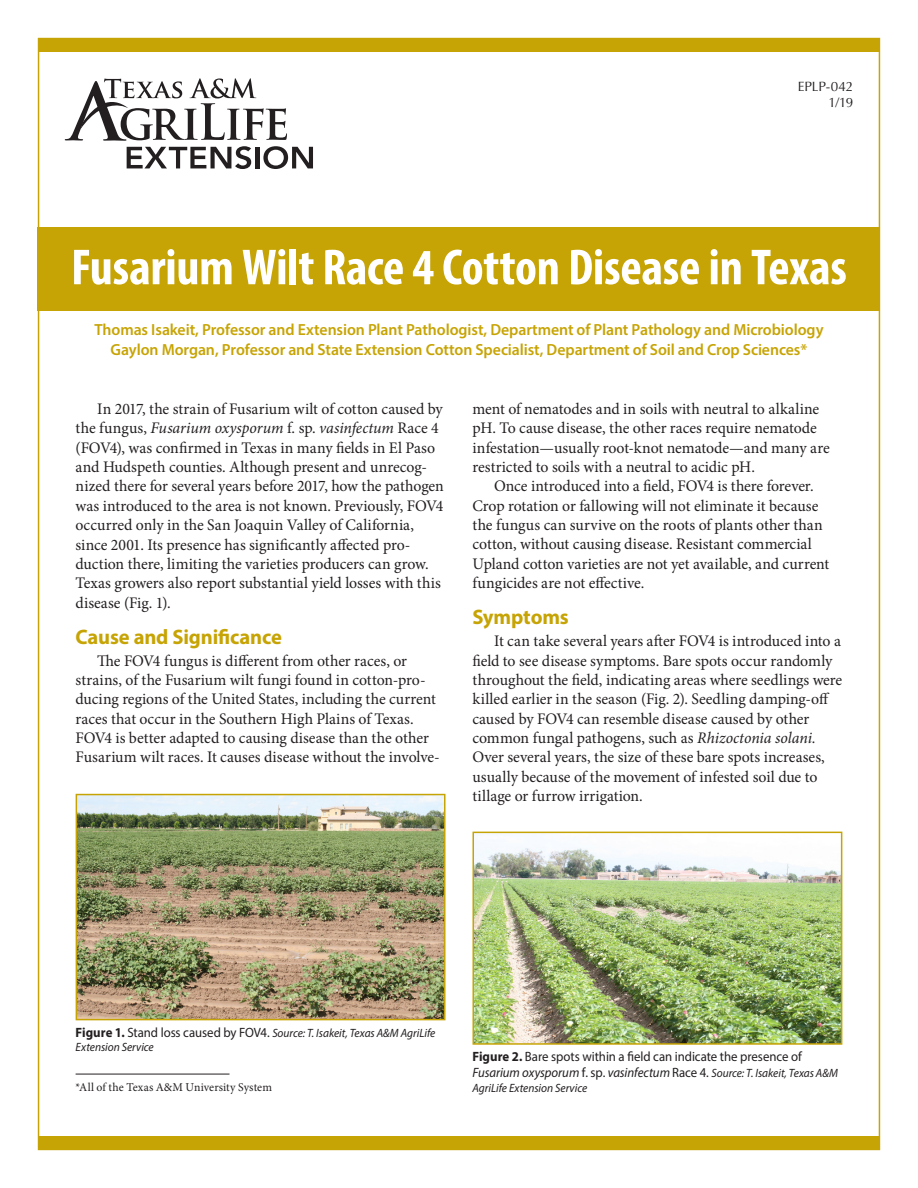
<style>
.page{position:relative;width:918px;height:1188px;background:#fff}
.page>*{position:absolute;margin:0;border:0;box-sizing:border-box;transform-origin:0 0}
.t1{font:700 condensed 51px "Myriad Pro";letter-spacing:-.005em;color:#fff}
.heading1{font:700 21px "Myriad Pro";letter-spacing:-.01em;color:#c7a405}
.body_text{font:16.2px/19.4px "Minion Pro";color:#231f20}
.authors{font:600 16.2px "Myriad Pro";letter-spacing:-.005em;color:#c7a405}
.captions{font:13.5px/16.2px "Myriad Pro";letter-spacing:-.005em;color:#231f20;scale:.95 1}
.pub_number{font:13.5px "Optima";letter-spacing:-.01em;color:#231f20}
.captions-2{font:italic 12px/14.4px "Myriad Pro";color:#231f20;scale:.95 1}
.author_info{font:12px "Minion Pro";letter-spacing:.005em;color:#231f20}
.s1{font-style:italic}
.s2{font-weight:700;font-style:normal;font-size:13.5px}
.s3{font-style:normal;font-size:13.5px}
.s4{font-weight:700}
.s5{font-style:italic;font-size:12px}
</style>
<div class="page">
<div style="left:38px;top:38px;width:842px;height:1112px;background:#fff;border:2px solid #c7a405"></div>
<div style="left:39px;top:39px;width:841px;height:13px;background:#c7a405"></div>
<svg style="left:65px;top:78px;width:248px;height:91px"></svg>
<div style="left:38px;top:227px;width:842px;height:83px;background:#c7a405"></div>
<div style="left:39px;top:1136px;width:840px;height:13px;background:#c7a405"></div>
<hr style="left:76px;top:1074px;width:154px;height:1px;background:#231f20">
<img style="left:79px;top:797px;width:364px;height:220px">
<div style="left:76px;top:794px;width:370px;height:226px;border:2px solid #c7a405"></div>
<img style="left:475px;top:847px;width:364px;height:195px">
<div style="left:472px;top:832px;width:370px;height:213px;border:2px solid #c7a405"></div>
<p class="pub_number" style="left:798px;top:78px;width:57px">EPLP-042</p>
<p class="pub_number" style="left:829px;top:94px;width:26px">1/19</p>
<p class="t1" style="left:71px;top:235px;width:777px">Fusarium Wilt Race 4 Cotton Disease in Texas</p>
<p class="authors" style="left:94px;top:320px;width:731px">Thomas Isakeit, Professor and Extension Plant Pathologist, Department of Plant Pathology and Microbiology</p>
<p class="authors" style="left:111px;top:339px;width:698px">Gaylon Morgan, Professor and State Extension Cotton Specialist, Department of Soil and Crop Sciences*</p>
<p class="body_text" style="left:76px;top:399px;width:370px;text-indent:22px">In 2017, the strain of Fusarium wilt of cotton caused by the fungus, <span class="s1">Fusarium oxysporum</span> f. sp. <span class="s1">vasinfectum</span> Race 4 (FOV4), was confirmed in Texas in many fields in El Paso and Hudspeth counties. Although present and unrecog&shy;nized there for several years before 2017, how the pathogen was introduced to the area is not known. Previously, FOV4 occurred only in the San Joaquin Valley of California, since 2001. Its presence has significantly affected pro&shy;duction there, limiting the varieties producers can grow.<br>Texas growers also report substantial yield losses with this disease (Fig. 1).</p>
<p class="heading1" style="left:76px;top:623px;width:208px">Cause and Significance</p>
<p class="body_text" style="left:76px;top:651px;width:366px;text-indent:22px">The FOV4 fungus is different from other races, or strains, of the Fusarium wilt fungi found in cotton-pro&shy;ducing regions of the United States, including the current races that occur in the Southern High Plains of Texas.<br>FOV4 is better adapted to causing disease than the other Fusarium wilt races. It causes disease without the involve-</p>
<p class="body_text" style="left:472px;top:399px;width:359px">ment of nematodes and in soils with neutral to alkaline pH. To cause disease, the other races require nematode infestation—usually root-knot nematode—and many are restricted to soils with a neutral to acidic pH.</p>
<p class="body_text" style="left:472px;top:477px;width:358px;text-indent:22px">Once introduced into a field, FOV4 is there forever.<br>Crop rotation or fallowing will not eliminate it because the fungus can survive on the roots of plants other than cotton, without causing disease. Resistant commercial Upland cotton varieties are not yet available, and current fungicides are not effective.</p>
<p class="heading1" style="left:472px;top:603px;width:98px">Symptoms</p>
<p class="body_text" style="left:472px;top:631px;width:371px;text-indent:22px">It can take several years after FOV4 is introduced into a field to see disease symptoms. Bare spots occur randomly throughout the field, indicating areas where seedlings were killed earlier in the season (Fig. 2). Seedling damping-off caused by FOV4 can resemble disease caused by other common fungal pathogens, such as <span class="s1">Rhizoctonia solani.<br></span>Over several years, the size of these bare spots increases, usually because of the movement of infested soil due to tillage or furrow irrigation.</p>
<p class="captions-2" style="left:76px;top:1025px;width:380px"><span class="s2">Figure 1.</span> <span class="s3">Stand loss caused by FOV4.</span> Source: T. Isakeit, Texas A&amp;M AgriLife<br>Extension Service</p>
<p class="author_info" style="left:76px;top:1079px;width:198px">*All of the Texas A&amp;M University System</p>
<p class="captions" style="left:472px;top:1048px;width:386px"><span class="s4">Figure 2.</span> Bare spots within a field can indicate the presence of<br><span class="s1">Fusarium oxysporum</span> f. sp. <span class="s1">vasinfectum</span> Race 4. <span class="s5">Source: T. Isakeit, Texas A&amp;M</span></p>
<p class="captions-2" style="left:472px;top:1080px;width:122px">AgriLife Extension Service</p>
</div>
